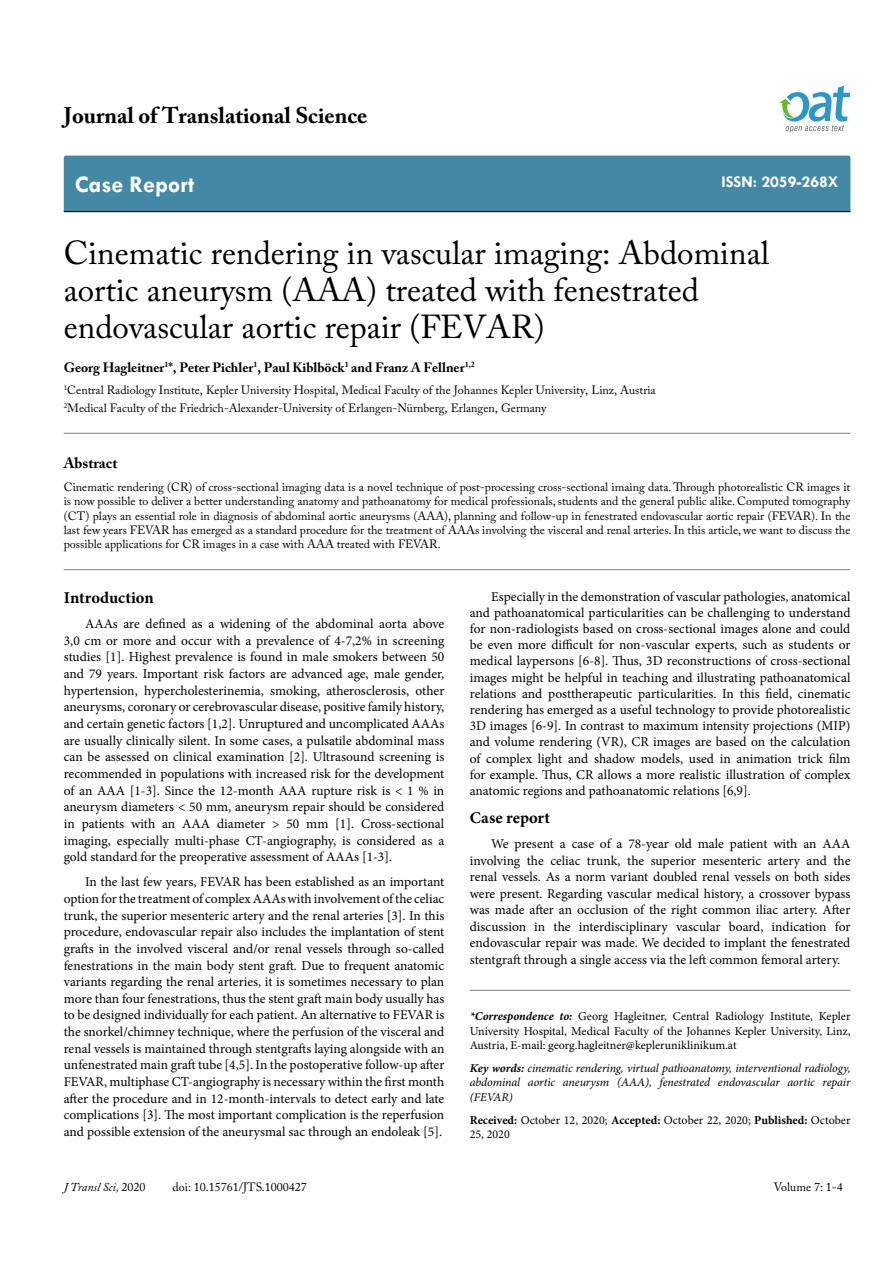
<style>
.page{position:relative;width:893px;height:1263px;background:#fff}
.page>*{position:absolute;margin:0;border:0;box-sizing:border-box;transform-origin:0 0}
.t1{font:33px/37.5px "Adobe Caslon Pro";color:#000}
.t2{font:700 24px "Tw Cen";color:#fff}
.t3{font:700 22.5px "Adobe Caslon Pro";color:#000}
.t4{font:700 16.5px "Minion Pro";letter-spacing:.005em;color:#000}
.t5{font:700 16.5px "Tw Cen";color:#fff}
.t6{font:700 15px "Adobe Caslon Pro";color:#000}
.t7{font:13.5px/16.6px "Minion Pro";color:#000;text-align:justify}
.t8{font:700 13.5px "Adobe Caslon Pro";color:#000}
.t9{font:12px/14.4px "Adobe Caslon Pro";color:#000}
.t10{font:12px/14.4px "Minion Pro";color:#000;text-align:justify}
.t11{font:italic 12px/14.4px "Minion Pro";letter-spacing:-.005em;color:#000;text-align:justify}
.t12{font:italic 12px "Adobe Caslon Pro";color:#000}
.s1{font-weight:700;font-style:italic}
.s2{font-weight:700}
.s3{font-style:normal}
</style>
<div class="page">
<div style="left:64px;top:156px;width:786px;height:55px;background:#4389a5"></div>
<hr style="left:64px;top:211px;width:786px;height:1px;background:#000">
<svg style="left:779px;top:86px;width:71px;height:47px"></svg>
<hr style="left:470px;top:990px;width:380px;height:1px;background:#808285">
<hr style="left:64px;top:433px;width:786px;height:1px;background:#808285">
<hr style="left:64px;top:569px;width:786px;height:1px;background:#808285">
<h3 class="t3" style="left:64px;top:102px;width:305px">Journal of Translational Science</h3>
<h2 class="t2" style="left:75px;top:170px;width:121px">Case Report</h2>
<p class="t5" style="left:721px;top:172px;width:119px">ISSN: 2059-268X</p>
<h1 class="t1" style="left:64px;top:233px;width:707px">Cinematic rendering in vascular imaging: Abdominal aortic aneurysm (AAA) treated with fenestrated endovascular aortic repair (FEVAR)</h1>
<p class="t8" style="left:64px;top:359px;width:412px">Georg Hagleitner<sup>1</sup>*, Peter Pichler<sup>1</sup>, Paul Kiblböck<sup>1</sup> and Franz A Fellner<sup>1,2</sup></p>
<p class="t9" style="left:64px;top:381px;width:593px;line-height:18px"><sup>1</sup>Central Radiology Institute, Kepler University Hospital, Medical Faculty of the Johannes Kepler University, Linz, Austria<br><sup>2</sup>Medical Faculty of the Friedrich-Alexander-University of Erlangen-Nürnberg, Erlangen, Germany</p>
<p class="t6" style="left:64px;top:454px;width:55px">Abstract</p>
<p class="t9" style="left:64px;top:479px;width:788px;text-align:justify">Cinematic rendering (CR) of cross-sectional imaging data is a novel technique of post-processing cross-sectional imaing data. Through photorealistic CR images it is now possible to deliver a better understanding anatomy and pathoanatomy for medical professionals, students and the general public alike. Computed tomography (CT) plays an essential role in diagnosis of abdominal aortic aneurysms (AAA), planning and follow-up in fenestrated endovascular aortic repair (FEVAR). In the last few years FEVAR has emerged as a standard procedure for the treatment of AAAs involving the visceral and renal arteries. In this article, we want to discuss the possible applications for CR images in a case with AAA treated with FEVAR.</p>
<p class="t4" style="left:64px;top:586px;width:91px">Introduction</p>
<p class="t7" style="left:64px;top:615px;width:382px;text-indent:21px">AAAs are defined as a widening of the abdominal aorta above 3,0 cm or more and occur with a prevalence of 4-7,2% in screening studies [1]. Highest prevalence is found in male smokers between 50 and 79 years. Important risk factors are advanced age, male gender, hypertension, hypercholesterinemia, smoking, atherosclerosis, other aneurysms, coronary or cerebrovascular disease, positive family history, and certain genetic factors [1,2]. Unruptured and uncomplicated AAAs are usually clinically silent. In some cases, a pulsatile abdominal mass can be assessed on clinical examination [2]. Ultrasound screening is recommended in populations with increased risk for the development of an AAA [1-3]. Since the 12-month AAA rupture risk is &lt; 1 % in aneurysm diameters &lt; 50 mm, aneurysm repair should be considered in patients with an AAA diameter &gt; 50 mm [1]. Cross-sectional imaging, especially multi-phase CT-angiography, is considered as a gold standard for the preoperative assessment of AAAs [1-3].</p>
<p class="t7" style="left:64px;top:874px;width:382px;text-indent:21px">In the last few years, FEVAR has been established as an important option for the treatment of complex AAAs with involvement of the celiac trunk, the superior mesenteric artery and the renal arteries [3]. In this procedure, endovascular repair also includes the implantation of stent grafts in the involved visceral and/or renal vessels through so-called fenestrations in the main body stent graft. Due to frequent anatomic variants regarding the renal arteries, it is sometimes necessary to plan more than four fenestrations, thus the stent graft main body usually has to be designed individually for each patient. An alternative to FEVAR is the snorkel/chimney technique, where the perfusion of the visceral and renal vessels is maintained through stentgrafts laying alongside with an unfenestrated main graft tube [4,5]. In the postoperative follow-up after FEVAR, multiphase CT-angiography is necessary within the first month after the procedure and in 12-month-intervals to detect early and late complications [3]. The most important complication is the reperfusion and possible extension of the aneurysmal sac through an endoleak [5].</p>
<p class="t7" style="left:470px;top:588px;width:382px;line-height:16.2px;text-indent:21px">Especially in the demonstration of vascular pathologies, anatomical and pathoanatomical particularities can be challenging to understand for non-radiologists based on cross-sectional images alone and could be even more difficult for non-vascular experts, such as students or medical laypersons [6-8]. Thus, 3D reconstructions of cross-sectional images might be helpful in teaching and illustrating pathoanatomical relations and posttherapeutic particularities. In this field, cinematic rendering has emerged as a useful technology to provide photorealistic 3D images [6-9]. In contrast to maximum intensity projections (MIP) and volume rendering (VR), CR images are based on the calculation of complex light and shadow models, used in animation trick film for example. Thus, CR allows a more realistic illustration of complex anatomic regions and pathoanatomic relations [6,9].</p>
<p class="t4" style="left:470px;top:806px;width:82px">Case report</p>
<p class="t7" style="left:470px;top:836px;width:382px;text-indent:21px">We present a case of a 78-year old male patient with an AAA involving the celiac trunk, the superior mesenteric artery and the renal vessels. As a norm variant doubled renal vessels on both sides were present. Regarding vascular medical history, a crossover bypass was made after an occlusion of the right common iliac artery. After discussion in the interdisciplinary vascular board, indication for endovascular repair was made. We decided to implant the fenestrated stentgraft through a single access via the left common femoral artery.</p>
<p class="t10" style="left:470px;top:1009px;width:382px"><span class="s1">*Correspondence to:</span> Georg Hagleitner, Central Radiology Institute, Kepler University Hospital, Medical Faculty of the Johannes Kepler University, Linz, Austria, E-mail: georg.hagleitner@kepleruniklinikum.at</p>
<p class="t11" style="left:470px;top:1061px;width:382px"><span class="s2">Key words:</span> cinematic rendering, virtual pathoanatomy, interventional radiology, abdominal aortic aneurysm (AAA), fenestrated endovascular aortic repair (FEVAR)</p>
<p class="t10" style="left:470px;top:1113px;width:382px"><span class="s2">Received:</span> October 12, 2020; <span class="s2">Accepted:</span> October 22, 2020; <span class="s2">Published:</span> October<br>25, 2020</p>
<p class="t12" style="left:64px;top:1180px;width:83px">J Transl Sci, <span class="s3">2020</span></p>
<p class="t9" style="left:173px;top:1180px;width:136px">doi: 10.15761/JTS.1000427</p>
<p class="t9" style="left:774px;top:1180px;width:71px">Volume 7: 1-4</p>
</div>
